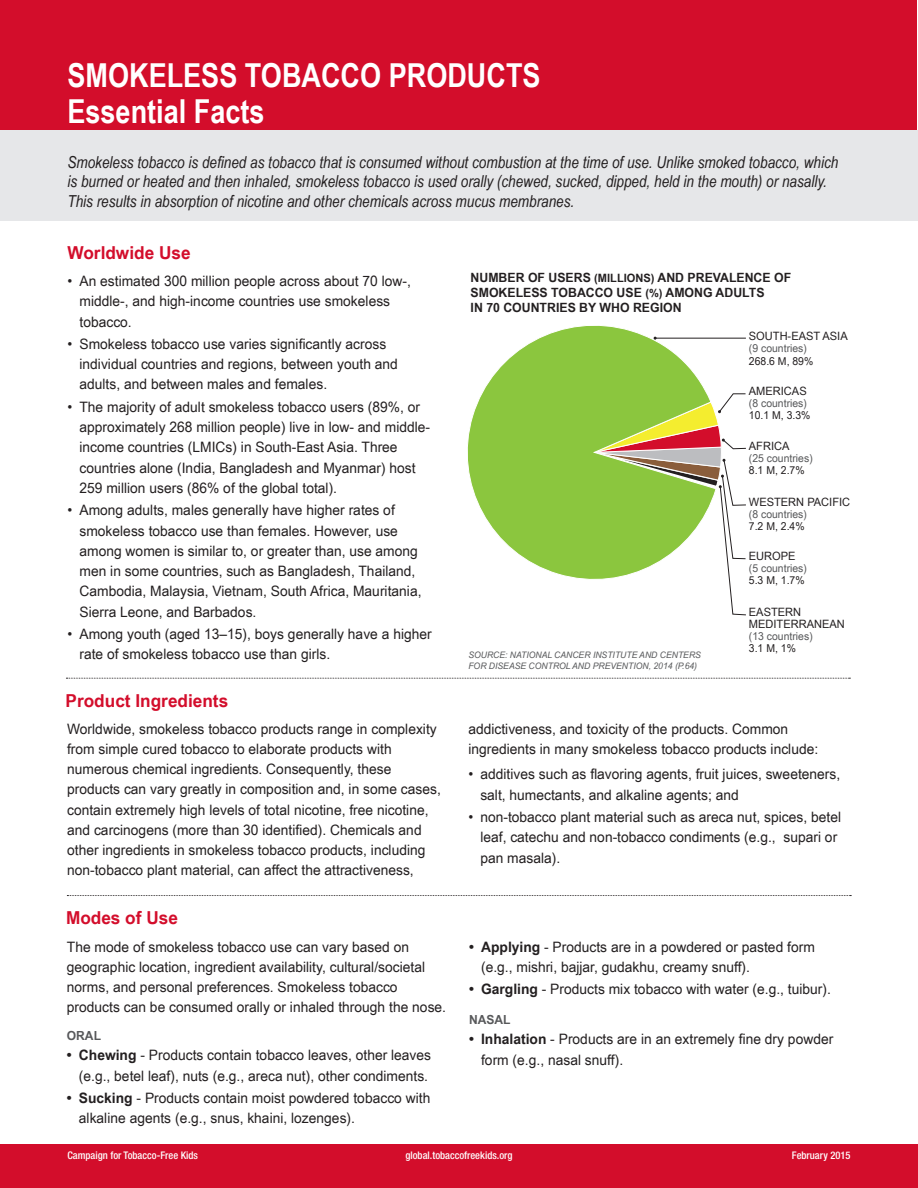
<style>
.page{position:relative;width:918px;height:1188px;background:#fff}
.page>*{position:absolute;margin:0;border:0;box-sizing:border-box;transform-origin:0 0}
.t1{font:700 33px/36px "Arial Narrow";color:#fff}
.h2_new{font:700 17.85px "Arial Narrow";color:#d30d2b;scale:1.18 1}
.t2{font:italic 16.5px/19.8px "Arial Narrow";color:#231f20}
.t3{font:14.4px/20.2px "Arial Narrow";color:#231f20;scale:1.18 1}
.t4{font:700 12.75px/15px "Arial Narrow";color:#231f20;scale:1.18 1}
.t5{font:700 12.45px "Arial Narrow";color:#57585a;scale:1.18 1}
.t6{font:11.55px/12px "Arial Narrow";color:#231f20;scale:1.18 1}
.t7{font:10.8px "Arial Narrow";color:#57585a;scale:1.18 1}
.t8{font:10.8px "Arial Narrow";color:#231f20;scale:1.18 1}
.t9{font:500 condensed 10.5px "Helvetica Neue";color:#fff}
.t10{font:italic 8.85px/10.5px "Arial Narrow";color:#57585a;scale:1.18 1}
.s1{font-size:11.55px}
.s2{font-weight:700}
</style>
<div class="page">
<div style="left:0;top:1144px;width:918px;height:44px;background:#d30d2b"></div>
<div style="left:0;top:130px;width:918px;height:90px;background:#e6e7e9"></div>
<div style="left:1px;top:1px;width:916px;height:129px;background:#d30d2b"></div>
<svg style="left:66px;top:678px;width:784px;height:1px"></svg>
<svg style="left:467px;top:325px;width:250px;height:255px"></svg>
<hr style="left:655px;top:338px;width:91px;height:1px;background:#231f20">
<svg style="left:67px;top:895px;width:784px;height:1px"></svg>
<svg style="left:593px;top:393px;width:153px;height:223px"></svg>
<p class="t1" style="left:68px;top:56px;width:475px">SMOKELESS TOBACCO PRODUCTS<br>Essential Facts</p>
<p class="t2" style="left:68px;top:152px;width:772px">Smokeless tobacco is defined as tobacco that is consumed without combustion at the time of use. Unlike smoked tobacco, which is burned or heated and then inhaled, smokeless tobacco is used orally (chewed, sucked, dipped, held in the mouth) or nasally.<br>This results in absorption of nicotine and other chemicals across mucus membranes.</p>
<p class="h2_new" style="left:68px;top:239px;width:106px">Worldwide Use</p>
<p class="t3" style="left:80px;top:270px;width:282px;text-indent:-12px">• An estimated 300 million people across about 70 low-, middle-, and high-income countries use smokeless tobacco.</p>
<p class="t3" style="left:80px;top:333px;width:271px;text-indent:-12px">• Smokeless tobacco use varies significantly across individual countries and regions, between youth and adults, and between males and females.</p>
<p class="t3" style="left:80px;top:396px;width:299px;text-indent:-12px">• The majority of adult smokeless tobacco users (89%, or approximately 268 million people) live in low- and middle&shy;income countries (LMICs) in South-East Asia. Three countries alone (India, Bangladesh and Myanmar) host 259 million users (86% of the global total).</p>
<p class="t3" style="left:80px;top:500px;width:291px;text-indent:-12px">• Among adults, males generally have higher rates of smokeless tobacco use than females. However, use among women is similar to, or greater than, use among men in some countries, such as Bangladesh, Thailand, Cambodia, Malaysia, Vietnam, South Africa, Mauritania, Sierra Leone, and Barbados.</p>
<p class="t3" style="left:80px;top:623px;width:300px;text-indent:-12px">• Among youth (aged 13–15), boys generally have a higher rate of smokeless tobacco use than girls.</p>
<p class="h2_new" style="left:66px;top:687px;width:139px">Product Ingredients</p>
<p class="t4" style="left:471px;top:269px;width:273px">NUMBER OF USERS <span class="s1">(MILLIONS)</span> AND PREVALENCE OF<br>SMOKELESS TOBACCO USE <span class="s1">(%)</span> AMONG ADULTS<br>IN 70 COUNTRIES BY WHO REGION</p>
<p class="t6" style="left:749px;top:329px;width:85px">SOUTH-EAST ASIA</p>
<p class="t7" style="left:749px;top:340px;width:51px">(9 countries)</p>
<p class="t8" style="left:749px;top:354px;width:56px">268.6 M, 89%</p>
<p class="t10" style="left:468px;top:650px;width:199px">SOURCE: NATIONAL CANCER INSTITUTE AND CENTERS<br>FOR DISEASE CONTROL AND PREVENTION, 2014 (P.64)</p>
<p class="t6" style="left:749px;top:385px;width:51px">AMERICAS</p>
<p class="t7" style="left:749px;top:396px;width:51px">(8 countries)</p>
<p class="t8" style="left:749px;top:408px;width:54px">10.1 M, 3.3%</p>
<p class="t6" style="left:749px;top:439px;width:36px">AFRICA</p>
<p class="t7" style="left:749px;top:450px;width:56px">(25 countries)</p>
<p class="t8" style="left:749px;top:462px;width:49px">8.1 M, 2.7%</p>
<p class="t6" style="left:749px;top:496px;width:87px">WESTERN PACIFIC</p>
<p class="t7" style="left:749px;top:506px;width:51px">(8 countries)</p>
<p class="t8" style="left:749px;top:518px;width:49px">7.2 M, 2.4%</p>
<p class="t6" style="left:749px;top:550px;width:41px">EUROPE</p>
<p class="t7" style="left:749px;top:560px;width:51px">(5 countries)</p>
<p class="t8" style="left:749px;top:572px;width:49px">5.3 M, 1.7%</p>
<p class="t6" style="left:749px;top:605px;width:83px">EASTERN<br>MEDITERRANEAN</p>
<p class="t7" style="left:749px;top:628px;width:56px">(13 countries)</p>
<p class="t8" style="left:749px;top:640px;width:41px">3.1 M, 1%</p>
<p class="t3" style="left:67px;top:718px;width:318px">Worldwide, smokeless tobacco products range in complexity from simple cured tobacco to elaborate products with numerous chemical ingredients. Consequently, these products can vary greatly in composition and, in some cases, contain extremely high levels of total nicotine, free nicotine, and carcinogens (more than 30 identified). Chemicals and other ingredients in smokeless tobacco products, including non-tobacco plant material, can affect the attractiveness,</p>
<p class="t3" style="left:468px;top:718px;width:298px">addictiveness, and toxicity of the products. Common ingredients in many smokeless tobacco products include:</p>
<p class="t3" style="left:480px;top:764px;width:307px;text-indent:-12px">• additives such as flavoring agents, fruit juices, sweeteners, salt, humectants, and alkaline agents; and</p>
<p class="t3" style="left:480px;top:806px;width:307px;text-indent:-12px">• non-tobacco plant material such as areca nut, spices, betel leaf, catechu and non-tobacco condiments (e.g., supari or pan masala).</p>
<p class="h2_new" style="left:66px;top:905px;width:96px">Modes of Use</p>
<p class="t3" style="left:67px;top:936px;width:323px">The mode of smokeless tobacco use can vary based on geographic location, ingredient availability, cultural/societal norms, and personal preferences. Smokeless tobacco products can be consumed orally or inhaled through the nose.</p>
<p class="t5" style="left:67px;top:1026px;width:30px">ORAL</p>
<p class="t3" style="left:67px;top:1045px;width:310px;text-align:right"><span class="s2">• Chewing</span> - Products contain tobacco leaves, other leaves (e.g., betel leaf), nuts (e.g., areca nut), other condiments.</p>
<p class="t3" style="left:79px;top:1087px;width:299px;text-indent:-12px"><span class="s2">• Sucking</span> - Products contain moist powdered tobacco with alkaline agents (e.g., snus, khaini, lozenges).</p>
<p class="t3" style="left:481px;top:936px;width:284px;text-indent:-12px"><span class="s2">• Applying</span> - Products are in a powdered or pasted form (e.g., mishri, bajjar, gudakhu, creamy snuff).</p>
<p class="t3" style="left:469px;top:979px;width:308px"><span class="s2">• Gargling</span> - Products mix tobacco with water (e.g., tuibur).</p>
<p class="t5" style="left:469px;top:1010px;width:37px">NASAL</p>
<p class="t3" style="left:481px;top:1029px;width:300px;text-indent:-12px"><span class="s2">• Inhalation</span> - Products are in an extremely fine dry powder form (e.g., nasal snuff).</p>
<p class="t9" style="left:68px;top:1149px;width:132px">Campaign for Tobacco-Free Kids</p>
<p class="t9" style="left:405px;top:1149px;width:109px">global.tobaccofreekids.org</p>
<p class="t9" style="left:792px;top:1149px;width:60px">February 2015</p>
</div>
